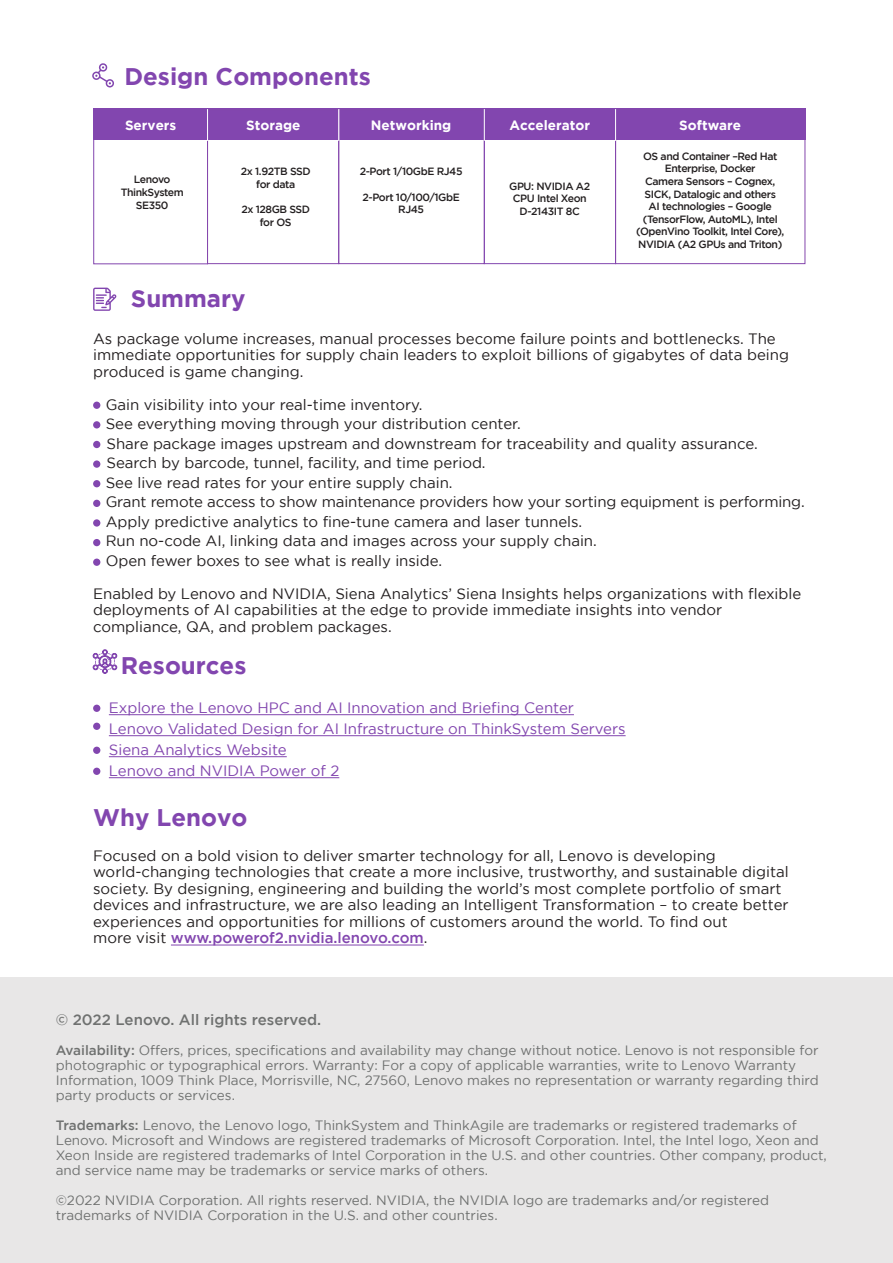
<style>
.page{position:relative;width:893px;height:1263px;background:#fff}
.page>*{position:absolute;margin:0;border:0;box-sizing:border-box;transform-origin:0 0}
.t1{font:700 24px "Gotham";color:#8246af}
.t2{font:15px/16.5px "Gotham";color:#231f20}
.t3{font:15px/21px "Gotham";color:#8246af}
.t4{font:500 15px "Gotham";color:#6f7170}
.t5{font:13.5px/15px "Gotham";color:#6f7170}
.t6{font:700 13.5px "Gotham";color:#fff}
.t7{font:900 12px "Lato";letter-spacing:-.04em;color:#fff}
.t8{font:500 10.5px/12.6px "Gotham";letter-spacing:-.04em;color:#231f20;text-align:center}
.s1{font-weight:500;color:#8246af}
.s2{font-weight:500}
</style>
<div class="page">
<hr style="left:171px;top:945px;width:253px;height:1px;background:#8246af">
<hr style="left:109px;top:714px;width:465px;height:1px;background:#8246af">
<hr style="left:109px;top:735px;width:517px;height:1px;background:#8246af">
<hr style="left:109px;top:756px;width:178px;height:1px;background:#8246af">
<hr style="left:109px;top:777px;width:230px;height:1px;background:#8246af">
<div style="left:106px;top:79px;width:8px;height:8px;border:2px solid #8246af;border-radius:50%"></div>
<div style="left:92px;top:72px;width:9px;height:8px;border:2px solid #8246af;border-radius:50%"></div>
<svg style="left:95px;top:63px;width:16px;height:21px"></svg>
<div style="left:93px;top:109px;width:713px;height:31px;background:#8246af"></div>
<div style="left:338px;top:109px;width:147px;height:155px;border:1px solid #8547ad"></div>
<div style="left:484px;top:109px;width:132px;height:155px;border:1px solid #8246af"></div>
<div style="left:615px;top:109px;width:190px;height:155px;border:1px solid #8547ad"></div>
<div style="left:93px;top:109px;width:115px;height:155px;border:1px solid #8246af"></div>
<hr style="left:484px;top:109px;width:1px;height:32px;background:#fff">
<hr style="left:615px;top:109px;width:1px;height:32px;background:#fff">
<svg style="left:92px;top:649px;width:26px;height:25px"></svg>
<div style="left:207px;top:109px;width:132px;height:155px;border:1px solid #8547ad"></div>
<hr style="left:207px;top:109px;width:1px;height:32px;background:#fff">
<hr style="left:338px;top:109px;width:1px;height:32px;background:#fff">
<svg style="left:93px;top:288px;width:23px;height:23px"></svg>
<div style="left:93px;top:402px;width:7px;height:7px;background:#8246af;border-radius:50%"></div>
<div style="left:93px;top:421px;width:7px;height:7px;background:#8246af;border-radius:50%"></div>
<div style="left:93px;top:441px;width:7px;height:7px;background:#8246af;border-radius:50%"></div>
<div style="left:93px;top:460px;width:7px;height:8px;background:#8246af;border-radius:50%"></div>
<div style="left:93px;top:480px;width:7px;height:7px;background:#8246af;border-radius:50%"></div>
<div style="left:93px;top:500px;width:7px;height:7px;background:#8246af;border-radius:50%"></div>
<div style="left:93px;top:519px;width:7px;height:8px;background:#8246af;border-radius:50%"></div>
<div style="left:93px;top:539px;width:7px;height:7px;background:#8246af;border-radius:50%"></div>
<div style="left:93px;top:559px;width:7px;height:7px;background:#8246af;border-radius:50%"></div>
<div style="left:93px;top:705px;width:7px;height:7px;background:#8246af;border-radius:50%"></div>
<div style="left:93px;top:723px;width:7px;height:7px;background:#8246af;border-radius:50%"></div>
<div style="left:93px;top:747px;width:7px;height:7px;background:#8246af;border-radius:50%"></div>
<div style="left:93px;top:768px;width:7px;height:7px;background:#8246af;border-radius:50%"></div>
<div style="left:0;top:977px;width:893px;height:286px;background:#e8e7e7"></div>
<h1 class="t1" style="left:124px;top:63px;width:248px">Design Components</h1>
<p class="t7" style="left:411px;top:113px;width:66px">Edge (Drone)</p>
<p class="t6" style="left:125px;top:117px;width:53px">Servers</p>
<p class="t6" style="left:246px;top:117px;width:56px">Storage</p>
<p class="t6" style="left:371px;top:117px;width:82px">Networking</p>
<p class="t6" style="left:509px;top:117px;width:82px">Accelerator</p>
<p class="t6" style="left:679px;top:117px;width:63px">Software</p>
<p class="t8" style="left:121px;top:173px;width:64px">Lenovo<br>ThinkSystem<br>SE350</p>
<p class="t8" style="left:241px;top:165px;width:71px">2x 1.92TB SSD for data</p>
<p class="t8" style="left:241px;top:203px;width:70px">2x 128GB SSD for OS</p>
<p class="t8" style="left:360px;top:165px;width:104px">2-Port 1/10GbE RJ45</p>
<p class="t8" style="left:362px;top:190px;width:99px">2-Port 10/100/1GbE<br>RJ45</p>
<p class="t8" style="left:509px;top:180px;width:83px">GPU: NVIDIA A2<br>CPU Intel Xeon<br>D-2143IT 8C</p>
<p class="t8" style="left:636px;top:150px;width:150px">OS and Container –Red Hat<br>Enterprise, Docker<br>Camera Sensors – Cognex,<br>SICK, Datalogic and others<br>AI technologies – Google (TensorFlow, AutoML), Intel (OpenVino Toolkit, Intel Core),<br>NVIDIA (A2 GPUs and Triton)</p>
<h1 class="t1" style="left:131px;top:285px;width:116px">Summary</h1>
<p class="t2" style="left:93px;top:330px;width:697px">As package volume increases, manual processes become failure points and bottlenecks. The immediate opportunities for supply chain leaders to exploit billions of gigabytes of data being produced is game changing.</p>
<p class="t2" style="left:106px;top:394px;width:700px;line-height:19.5px">Gain visibility into your real-time inventory.<br>See everything moving through your distribution center.<br>Share package images upstream and downstream for traceability and quality assurance.<br>Search by barcode, tunnel, facility, and time period.<br>See live read rates for your entire supply chain.<br>Grant remote access to show maintenance providers how your sorting equipment is performing.<br>Apply predictive analytics to fine-tune camera and laser tunnels.<br>Run no-code AI, linking data and images across your supply chain.<br>Open fewer boxes to see what is really inside.</p>
<p class="t2" style="left:93px;top:585px;width:710px">Enabled by Lenovo and NVIDIA, Siena Analytics’ Siena Insights helps organizations with flexible deployments of AI capabilities at the edge to provide immediate insights into vendor compliance, QA, and problem packages.</p>
<h1 class="t1" style="left:121px;top:652px;width:127px">Resources</h1>
<p class="t3" style="left:109px;top:697px;width:518px">Explore the Lenovo HPC and AI Innovation and Briefing Center Lenovo Validated Design for AI Infrastructure on ThinkSystem Servers Siena Analytics Website<br>Lenovo and NVIDIA Power of 2</p>
<h1 class="t1" style="left:93px;top:804px;width:156px">Why Lenovo</h1>
<p class="t2" style="left:93px;top:847px;width:697px">Focused on a bold vision to deliver smarter technology for all, Lenovo is developing world-changing technologies that create a more inclusive, trustworthy, and sustainable digital society. By designing, engineering and building the world’s most complete portfolio of smart devices and infrastructure, we are also leading an Intelligent Transformation – to create better experiences and opportunities for millions of customers around the world. To find out<br>more visit <span class="s1">www.powerof2.nvidia.lenovo.com</span>.</p>
<p class="t4" style="left:56px;top:1011px;width:267px">© 2022 Lenovo. All rights reserved.</p>
<p class="t5" style="left:56px;top:1043px;width:764px"><span class="s2">Availability:</span> Offers, prices, specifications and availability may change without notice. Lenovo is not responsible for photographic or typographical errors. Warranty: For a copy of applicable warranties, write to Lenovo Warranty Information, 1009 Think Place, Morrisville, NC, 27560, Lenovo makes no representation or warranty regarding third party products or services.</p>
<p class="t5" style="left:56px;top:1118px;width:773px"><span class="s2">Trademarks:</span> Lenovo, the Lenovo logo, ThinkSystem and ThinkAgile are trademarks or registered trademarks of Lenovo. Microsoft and Windows are registered trademarks of Microsoft Corporation. Intel, the Intel logo, Xeon and Xeon Inside are registered trademarks of Intel Corporation in the U.S. and other countries. Other company, product, and service name may be trademarks or service marks of others.</p>
<p class="t5" style="left:56px;top:1193px;width:715px">©2022 NVIDIA Corporation. All rights reserved. NVIDIA, the NVIDIA logo are trademarks and/or registered trademarks of NVIDIA Corporation in the U.S. and other countries.</p>
</div>
